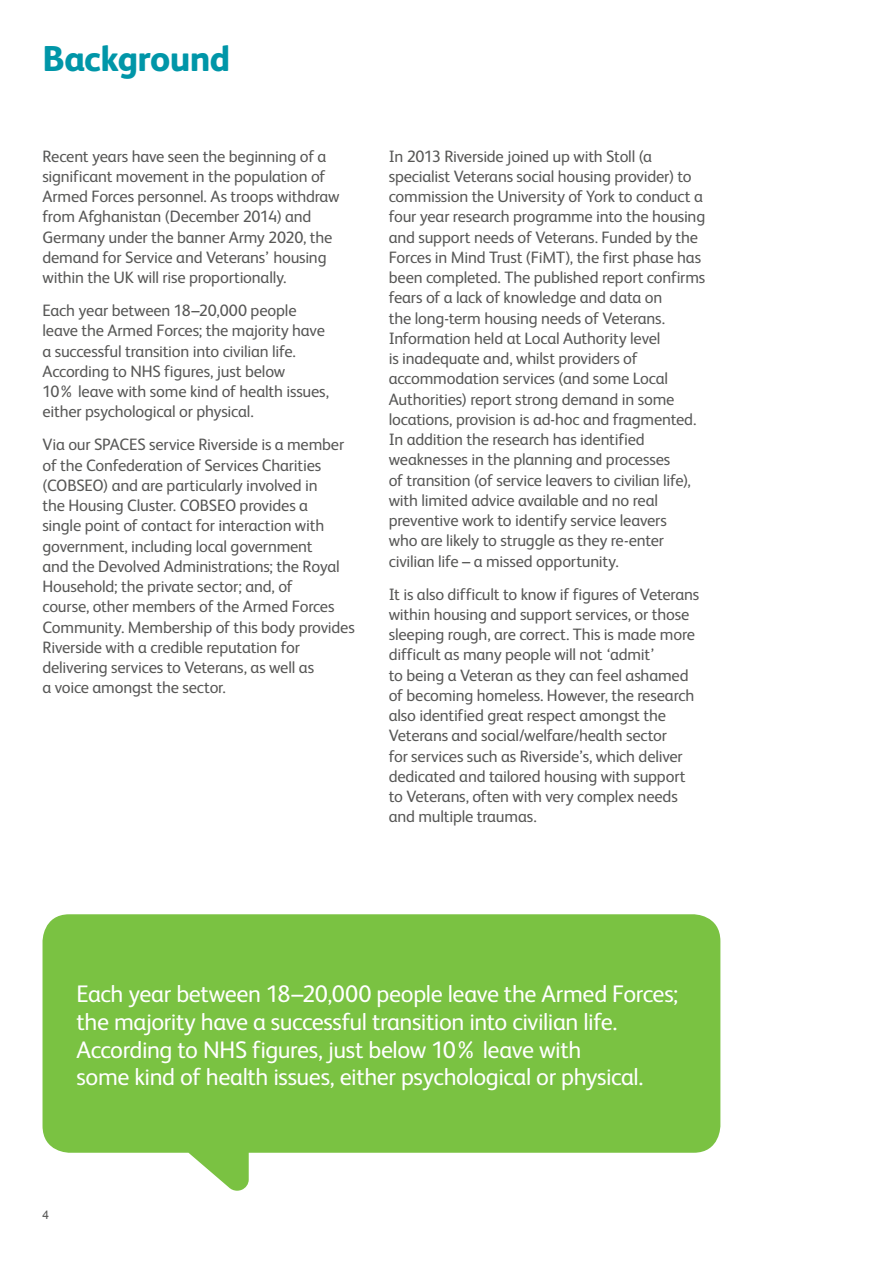
<style>
.page{position:relative;width:893px;height:1263px;background:#fff}
.page>*{position:absolute;margin:0;border:0;box-sizing:border-box;transform-origin:0 0}
.t1{font:800 36px "FS Albert";letter-spacing:-.02em;color:#0096a8}
.t2{font:24px/27.8px "FS Albert";letter-spacing:-.02em;color:#fff}
.t3{font:16.5px/20.2px "FS Albert";letter-spacing:-.01em;color:#575756}
.t4{font:12px "Arial";color:#575756}
</style>
<div class="page">
<svg style="left:43px;top:914px;width:677px;height:277px;background:#8bca5b"></svg>
<h1 class="t1" style="left:43px;top:37px;width:189px">Background</h1>
<p class="t3" style="left:43px;top:146px;width:299px">Recent years have seen the beginning of a significant movement in the population of Armed Forces personnel. As troops withdraw from Afghanistan (December 2014) and Germany under the banner Army 2020, the demand for Service and Veterans’ housing within the UK will rise proportionally.</p>
<p class="t3" style="left:43px;top:300px;width:288px">Each year between 18–20,000 people leave the Armed Forces; the majority have a successful transition into civilian life.<br>According to NHS figures, just below<br>10% leave with some kind of health issues, either psychological or physical.</p>
<p class="t3" style="left:43px;top:435px;width:314px">Via our SPACES service Riverside is a member of the Confederation of Services Charities (COBSEO) and are particularly involved in<br>the Housing Cluster. COBSEO provides a<br>single point of contact for interaction with government, including local government<br>and the Devolved Administrations; the Royal Household; the private sector; and, of<br>course, other members of the Armed Forces Community. Membership of this body provides Riverside with a credible reputation for delivering services to Veterans, as well as<br>a voice amongst the sector.</p>
<p class="t3" style="left:389px;top:146px;width:318px">In 2013 Riverside joined up with Stoll (a specialist Veterans social housing provider) to commission the University of York to conduct a four year research programme into the housing and support needs of Veterans. Funded by the Forces in Mind Trust (FiMT), the first phase has been completed. The published report confirms fears of a lack of knowledge and data on<br>the long-term housing needs of Veterans.<br>Information held at Local Authority level<br>is inadequate and, whilst providers of accommodation services (and some Local Authorities) report strong demand in some locations, provision is ad-hoc and fragmented.<br>In addition the research has identified weaknesses in the planning and processes<br>of transition (of service leavers to civilian life), with limited advice available and no real preventive work to identify service leavers<br>who are likely to struggle as they re-enter civilian life – a missed opportunity.</p>
<p class="t3" style="left:389px;top:584px;width:312px">It is also difficult to know if figures of Veterans within housing and support services, or those sleeping rough, are correct. This is made more difficult as many people will not ‘admit’<br>to being a Veteran as they can feel ashamed of becoming homeless. However, the research also identified great respect amongst the Veterans and social/welfare/health sector<br>for services such as Riverside’s, which deliver dedicated and tailored housing with support to Veterans, often with very complex needs and multiple traumas.</p>
<h2 class="t2" style="left:77px;top:980px;width:603px">Each year between 18–20,000 people leave the Armed Forces; the majority have a successful transition into civilian life.<br>According to NHS figures, just below 10% leave with<br>some kind of health issues, either psychological or physical.</h2>
<p class="t4" style="left:43px;top:1206px;width:8px">4</p>
</div>
